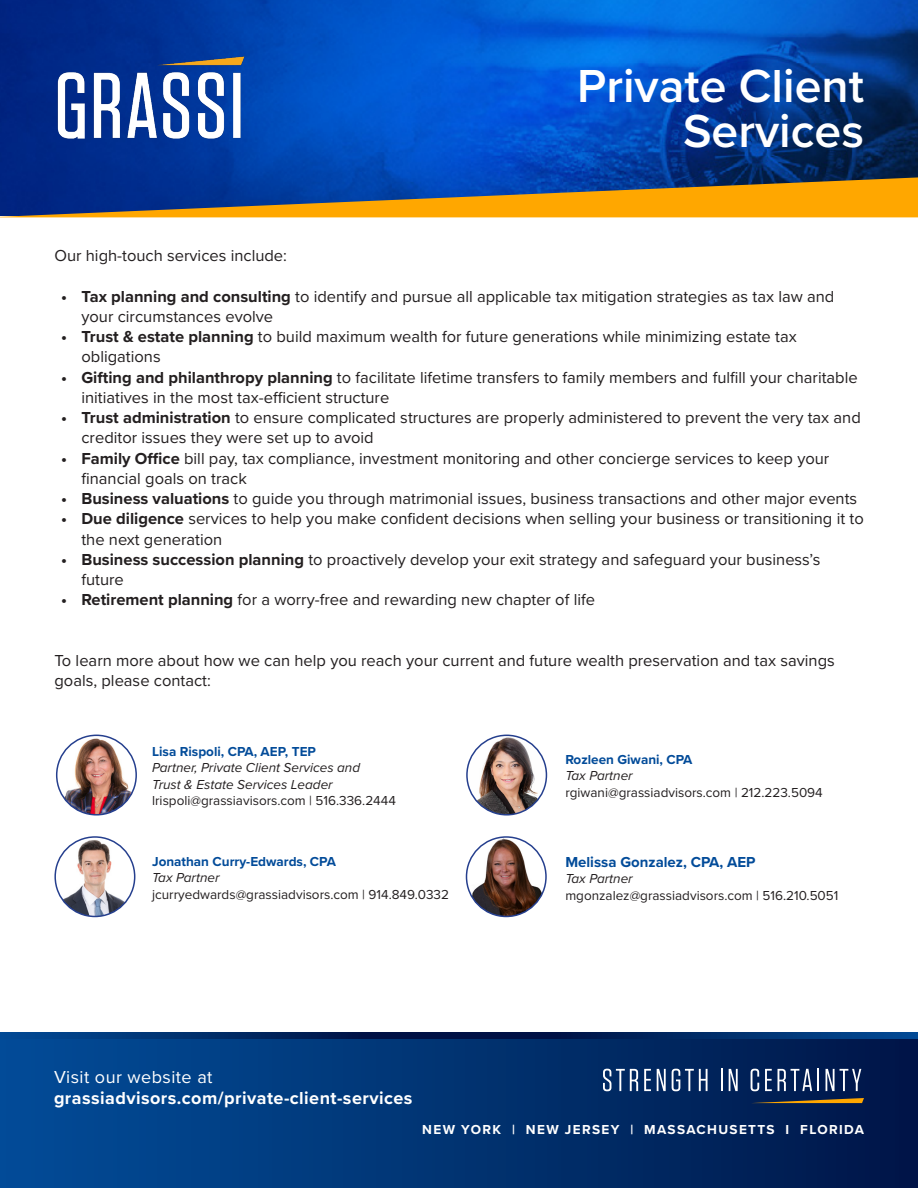
<style>
.page{position:relative;width:918px;height:1188px;background:#fff}
.page>*{position:absolute;margin:0;border:0;box-sizing:border-box;transform-origin:0 0}
.t1{font:600 48px/45px "Proxima Nova";color:#fff;text-align:right}
.t2{font:700 18px "Proxima Nova";letter-spacing:.025em;color:#fff}
.t3{font:18px "Proxima Nova";letter-spacing:.025em;color:#fff}
.t4{font:16.5px/20.2px "Proxima Nova";color:#231f20}
.t5{font:700 15px "Proxima Nova";color:#024b99}
.t6{font:13.5px "Proxima Nova";color:#231f20}
.t7{font:italic 13.5px "Proxima Nova";color:#231f20}
.t8{font:700 13.5px "Proxima Nova";color:#024b99}
.t9{font:700 13.5px "Proxima Nova";letter-spacing:.1em;color:#fff}
.s1{font-weight:700}
</style>
<div class="page">
<svg style="left:0;top:1033px;width:918px;height:7px;background:#002a67"></svg>
<div style="left:0;top:1040px;width:918px;height:148px;background:linear-gradient(to right,#024d99,#001748)"></div>
<svg style="left:603px;top:1069px;width:35px;height:22px"></svg>
<svg style="left:644px;top:1069px;width:7px;height:22px"></svg>
<svg style="left:657px;top:1069px;width:9px;height:22px"></svg>
<svg style="left:672px;top:1069px;width:36px;height:22px"></svg>
<hr style="left:721px;top:1069px;width:2px;height:22px;background:#fff">
<svg style="left:729px;top:1069px;width:9px;height:22px"></svg>
<svg style="left:751px;top:1069px;width:8px;height:22px"></svg>
<svg style="left:765px;top:1069px;width:7px;height:22px"></svg>
<svg style="left:778px;top:1069px;width:34px;height:22px"></svg>
<hr style="left:817px;top:1069px;width:2px;height:22px;background:#fff">
<svg style="left:826px;top:1069px;width:35px;height:22px"></svg>
<svg style="left:751px;top:1098px;width:113px;height:5px"></svg>
<img style="left:0;top:0;width:918px;height:177px">
<svg style="left:0;top:177px;width:918px;height:40px;background:#7e6d4b"></svg>
<img style="left:56px;top:54px;width:190px;height:89px">
<img style="left:55px;top:838px;width:78px;height:78px">
<div style="left:54px;top:836px;width:81px;height:81px;border:2px solid #253f8e;border-radius:50%"></div>
<img style="left:57px;top:735px;width:79px;height:80px;border-radius:40px">
<div style="left:56px;top:735px;width:81px;height:81px;border:2px solid #253f8e;border-radius:50%"></div>
<img style="left:467px;top:735px;width:79px;height:80px;border-radius:40px">
<div style="left:466px;top:735px;width:81px;height:81px;border:2px solid #253f8e;border-radius:50%"></div>
<img style="left:466px;top:837px;width:80px;height:79px;border-radius:40px">
<div style="left:466px;top:836px;width:81px;height:81px;border:2px solid #253f8e;border-radius:50%"></div>
<h1 class="t1" style="left:577px;top:62px;width:288px">Private Client<br>Services</h1>
<p class="t4" style="left:54px;top:245px;width:234px">Our high-touch services include:</p>
<p class="t4" style="left:81px;top:285px;width:755px;text-indent:-20px"><span class="s1">• Tax planning and consulting</span> to identify and pursue all applicable tax mitigation strategies as tax law and your circumstances evolve</p>
<p class="t4" style="left:81px;top:326px;width:717px;text-indent:-20px"><span class="s1">• Trust &amp; estate planning</span> to build maximum wealth for future generations while minimizing estate tax obligations</p>
<p class="t4" style="left:81px;top:366px;width:778px;text-indent:-20px"><span class="s1">• Gifting and philanthropy planning</span> to facilitate lifetime transfers to family members and fulfill your charitable initiatives in the most tax-efficient structure</p>
<p class="t4" style="left:81px;top:407px;width:781px;text-indent:-20px"><span class="s1">• Trust administration</span> to ensure complicated structures are properly administered to prevent the very tax and creditor issues they were set up to avoid</p>
<p class="t4" style="left:81px;top:447px;width:749px;text-indent:-20px"><span class="s1">• Family Office</span> bill pay, tax compliance, investment monitoring and other concierge services to keep your financial goals on track</p>
<p class="t4" style="left:61px;top:488px;width:798px"><span class="s1">• Business valuations</span> to guide you through matrimonial issues, business transactions and other major events</p>
<p class="t4" style="left:81px;top:508px;width:784px;text-indent:-20px"><span class="s1">• Due diligence</span> services to help you make confident decisions when selling your business or transitioning it to the next generation</p>
<p class="t4" style="left:81px;top:549px;width:741px;text-indent:-20px"><span class="s1">• Business succession planning</span> to proactively develop your exit strategy and safeguard your business’s future</p>
<p class="t4" style="left:61px;top:589px;width:535px"><span class="s1">• Retirement planning</span> for a worry-free and rewarding new chapter of life</p>
<p class="t4" style="left:54px;top:650px;width:782px">To learn more about how we can help you reach your current and future wealth preservation and tax savings goals, please contact:</p>
<p class="t8" style="left:152px;top:741px;width:165px">Lisa Rispoli, CPA, AEP, TEP</p>
<p class="t7" style="left:152px;top:758px;width:210px">Partner, Private Client Services and</p>
<p class="t7" style="left:152px;top:774px;width:182px">Trust &amp; Estate Services Leader</p>
<p class="t6" style="left:152px;top:791px;width:245px">lrispoli@grassiavisors.com | 516.336.2444</p>
<p class="t8" style="left:152px;top:851px;width:185px">Jonathan Curry-Edwards, CPA</p>
<p class="t7" style="left:152px;top:868px;width:69px">Tax Partner</p>
<p class="t6" style="left:152px;top:884px;width:298px">jcurryedwards@grassiadvisors.com | 914.849.0332</p>
<p class="t3" style="left:54px;top:1063px;width:160px">Visit our website at</p>
<p class="t2" style="left:54px;top:1084px;width:360px">grassiadvisors.com/private-client-services</p>
<p class="t3" style="left:126px;top:1081px;width:160px">Visit our website at</p>
<p class="t8" style="left:565px;top:749px;width:129px">Rozleen Giwani, CPA</p>
<p class="t7" style="left:565px;top:766px;width:69px">Tax Partner</p>
<p class="t6" style="left:565px;top:782px;width:259px">rgiwani@grassiadvisors.com | 212.223.5094</p>
<p class="t5" style="left:565px;top:851px;width:192px">Melissa Gonzalez, CPA, AEP</p>
<p class="t7" style="left:565px;top:869px;width:69px">Tax Partner</p>
<p class="t6" style="left:565px;top:885px;width:275px">mgonzalez@grassiadvisors.com | 516.210.5051</p>
<p class="t9" style="left:422px;top:1119px;width:443px">NEW YORK | NEW JERSEY | MASSACHUSETTS I FLORIDA</p>
</div>
